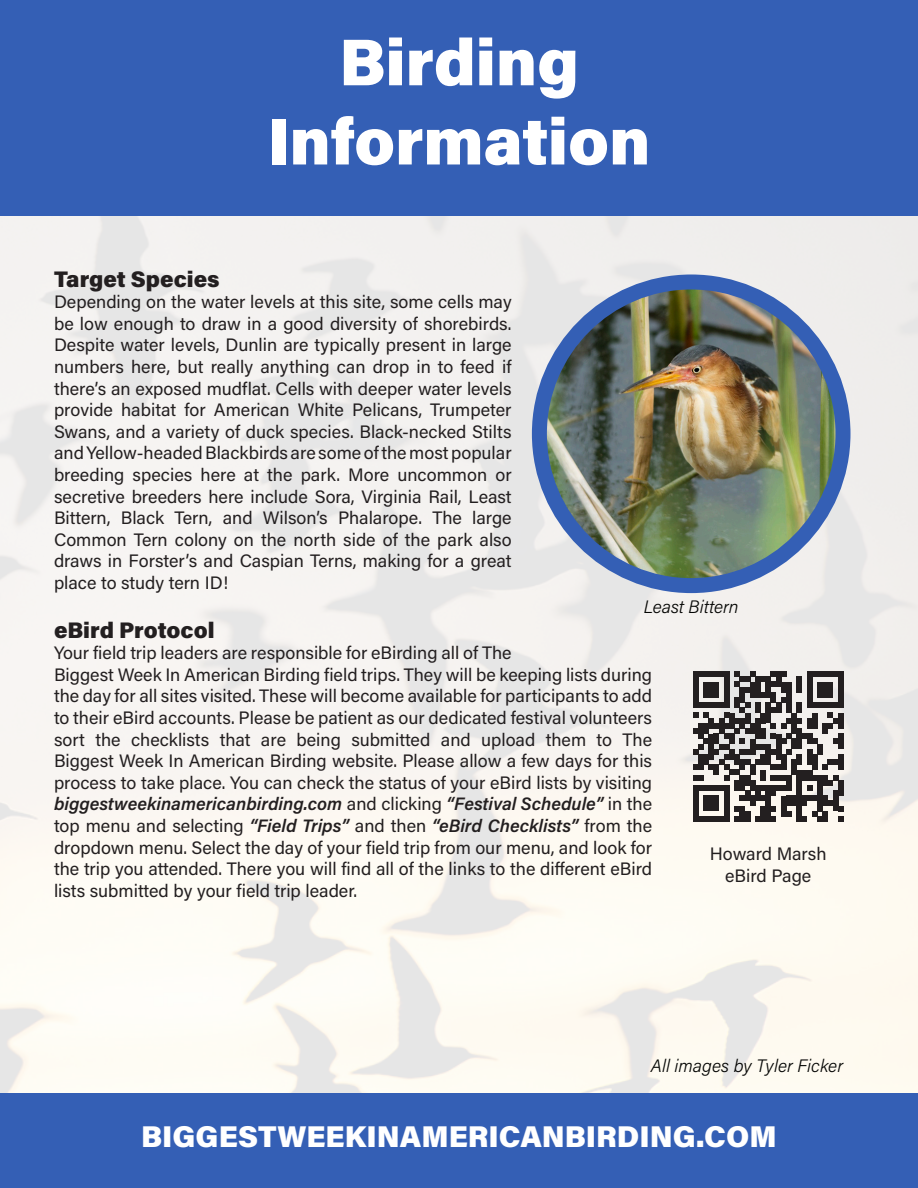
<style>
.page{position:relative;width:918px;height:1188px;background:#fff}
.page>*{position:absolute;margin:0;border:0;box-sizing:border-box;transform-origin:0 0}
.t1{font:900 66px "Acumin Pro";color:#fff}
.t2{font:900 30px "Acumin Pro";color:#fff}
.t3{font:900 22.5px "Acumin Pro";color:#231f20}
.t4{font:18px/21.6px "Acumin Pro";color:#231f20;text-align:justify}
.t5{font:italic 300 18px "Acumin Pro";color:#040503}
.s1{font-weight:600;font-style:italic}
</style>
<div class="page">
<img style="left:0;top:216px;width:918px;height:878px">
<div style="left:0;top:0;width:918px;height:216px;background:#345fb5"></div>
<div style="left:0;top:1094px;width:918px;height:94px;background:#345fb5"></div>
<img style="left:539px;top:282px;width:304px;height:304px;border-radius:152px">
<div style="left:532px;top:274px;width:318px;height:319px;border:15px solid #345fb5;border-radius:50%"></div>
<svg style="left:693px;top:671px;width:150px;height:151px"></svg>
<p class="t1" style="left:339px;top:15px;width:241px">Birding</p>
<p class="t1" style="left:268px;top:95px;width:384px">Information</p>
<p class="t3" style="left:54px;top:263px;width:167px">Target Species</p>
<p class="t4" style="left:54px;top:290px;width:459px">Depending on the water levels at this site, some cells may be low enough to draw in a good diversity of shorebirds.<br>Despite water levels, Dunlin are typically present in large numbers here, but really anything can drop in to feed if there’s an exposed mudflat. Cells with deeper water levels provide habitat for American White Pelicans, Trumpeter Swans, and a variety of duck species. Black-necked Stilts and Yellow-headed Blackbirds are some of the most popular breeding species here at the park. More uncommon or secretive breeders here include Sora, Virginia Rail, Least Bittern, Black Tern, and Wilson’s Phalarope. The large Common Tern colony on the north side of the park also draws in Forster’s and Caspian Terns, making for a great place to study tern ID!</p>
<p class="t3" style="left:54px;top:614px;width:162px">eBird Protocol</p>
<p class="t4" style="left:54px;top:641px;width:600px;text-align:left">Your field trip leaders are responsible for eBirding all of The<br>Biggest Week In American Birding field trips. They will be keeping lists during the day for all sites visited. These will become available for participants to add to their eBird accounts. Please be patient as our dedicated festival volunteers sort the checklists that are being submitted and upload them to The Biggest Week In American Birding website. Please allow a few days for this process to take place. You can check the status of your eBird lists by visiting <span class="s1">biggestweekinamericanbirding.com</span> and clicking <span class="s1">“Festival Schedule”</span> in the top menu and selecting <span class="s1">“Field Trips”</span> and then <span class="s1">“eBird Checklists”</span> from the dropdown menu. Select the day of your field trip from our menu, and look for the trip you attended. There you will find all of the links to the different eBird lists submitted by your field trip leader.</p>
<p class="t5" style="left:644px;top:594px;width:97px">Least Bittern</p>
<p class="t4" style="left:710px;top:842px;width:118px">Howard Marsh</p>
<p class="t4" style="left:725px;top:864px;width:88px">eBird Page</p>
<p class="t5" style="left:651px;top:1053px;width:194px">All images by Tyler Ficker</p>
<p class="t2" style="left:141px;top:1116px;width:637px">BIGGESTWEEKINAMERICANBIRDING.COM</p>
</div>
